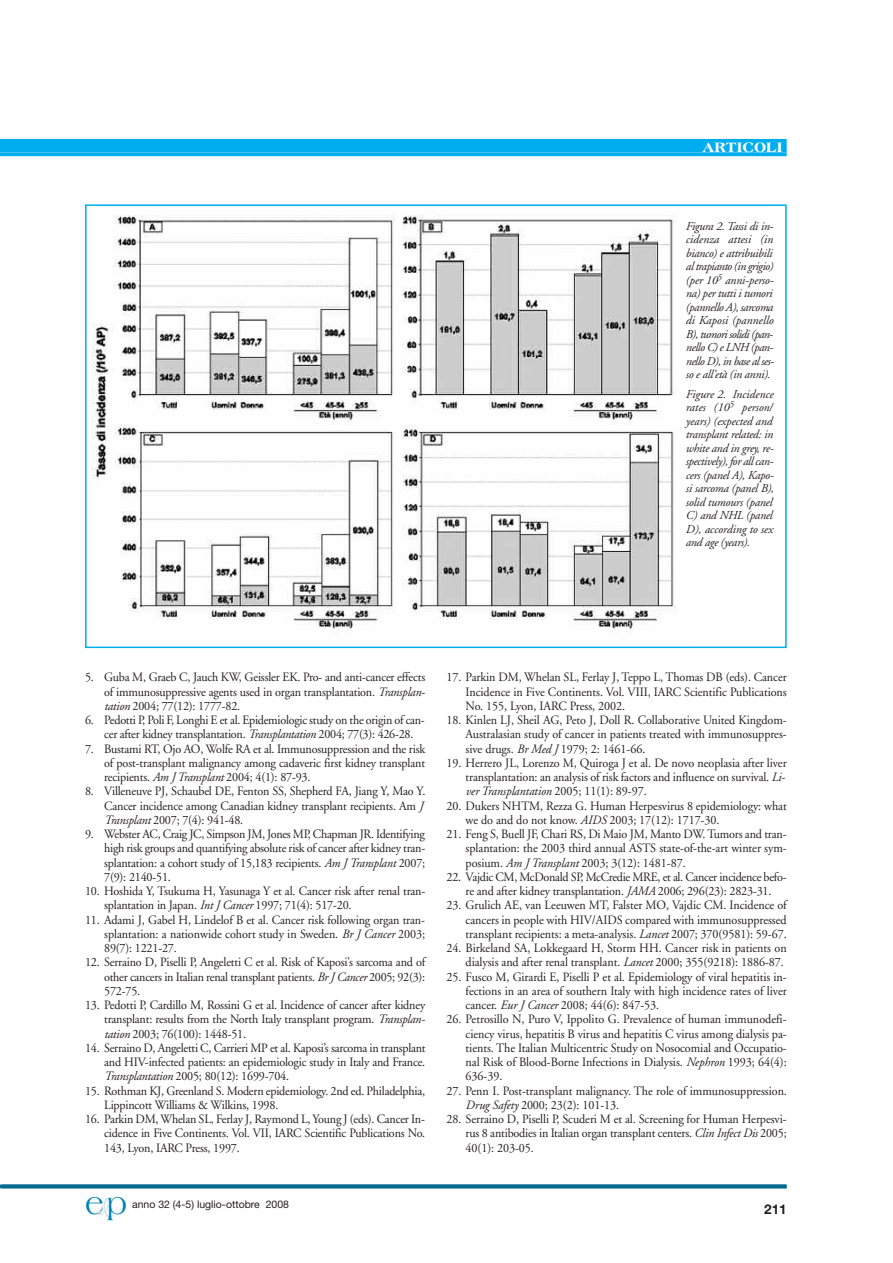
<style>
.page{position:relative;width:893px;height:1263px;background:#fff}
.page>*{position:absolute;margin:0;border:0;box-sizing:border-box;transform-origin:0 0}
.t1{font:31.95px "Americana";color:#0083b6;scale:.93 1}
.t2{font:800 14.7px "Americana";color:#fff}
.t3{font:700 13.5px "Helvetica Neue";color:#231f20}
.t4{font:12.75px/14.2px "Adobe Garamond";letter-spacing:-.015em;color:#231f20;text-align:justify;scale:.95 1}
.t5{font:italic 12px/13.5px "Adobe Garamond";letter-spacing:-.025em;color:#231f20}
.t6{font:10.5px "Helvetica Neue";color:#231f20}
.s1{font-style:italic}
.s2{font-family:"Demian LT";font-size:22.5px;color:#c4d7e1}
</style>
<div class="page">
<div style="left:0;top:139px;width:787px;height:13px;background:#00aeef"></div>
<svg style="left:0;top:152px;width:787px;height:4px;background:#0fb2ef"></svg>
<img style="left:92px;top:215px;width:585px;height:419px">
<div style="left:85px;top:204px;width:702px;height:444px;border:2px solid #00aeef"></div>
<svg style="left:0;top:1184px;width:786px;height:4px;background:#15759a"></svg>
<p class="t2" style="left:702px;top:142px;width:81px">ARTICOLI</p>
<p class="t5" style="left:685px;top:220px;width:90px">Figura 2. Tassi di in&shy;cidenza attesi (in bianco) e attribuibili al trapianto (in grigio) (per 10<sup>5</sup> anni-perso&shy;na) per tutti i tumori (pannello A), sarcoma di Kaposi (pannello<br>B), tumori solidi (pan&shy;nello C) e LNH (pan&shy;nello D), in base al ses&shy;so e all’età (in anni).</p>
<p class="t5" style="left:685px;top:388px;width:90px">Figure 2. Incidence rates (10<sup>5</sup> person/ years) (expected and transplant related: in white and in grey, re&shy;spectively), for all can&shy;cers (panel A), Kapo&shy;si sarcoma (panel B), solid tumours (panel<br>C) and NHL (panel<br>D), according to sex and age (years).</p>
<p class="t4" style="left:104px;top:671px;width:339px;text-indent:-19px">5. Guba M, Graeb C, Jauch KW, Geissler EK. Pro- and anti-cancer effects of immunosuppressive agents used in organ transplantation. <span class="s1">Transplan&shy;tation</span> 2004; 77(12): 1777-82.</p>
<p class="t4" style="left:104px;top:714px;width:339px;text-indent:-19px">6. Pedotti P, Poli F, Longhi E et al. Epidemiologic study on the origin of can&shy;cer after kidney transplantation. <span class="s1">Transplantation</span> 2004; 77(3): 426-28.</p>
<p class="t4" style="left:104px;top:742px;width:339px;text-indent:-19px">7. Bustami RT, Ojo AO, Wolfe RA et al. Immunosuppression and the risk of post-transplant malignancy among cadaveric first kidney transplant recipients. <span class="s1">Am J Transplant</span> 2004; 4(1): 87-93.</p>
<p class="t4" style="left:104px;top:785px;width:340px;text-align:left;text-indent:-19px">8. Villeneuve PJ, Schaubel DE, Fenton SS, Shepherd FA, Jiang Y, Mao Y.<br>Cancer incidence among Canadian kidney transplant recipients. Am <span class="s1">J<br>Transplant</span> 2007; 7(4): 941-48.</p>
<p class="t4" style="left:104px;top:828px;width:339px;text-indent:-19px">9. Webster AC, Craig JC, Simpson JM, Jones MP, Chapman JR. Identifying high risk groups and quantifying absolute risk of cancer after kidney tran&shy;splantation: a cohort study of 15,183 recipients. <span class="s1">Am J Transplant</span> 2007; 7(9): 2140-51.</p>
<p class="t4" style="left:104px;top:885px;width:340px;text-indent:-19px">10. Hoshida Y, Tsukuma H, Yasunaga Y et al. Cancer risk after renal tran&shy;splantation in Japan. <span class="s1">Int J Cancer</span> 1997; 71(4): 517-20.</p>
<p class="t4" style="left:104px;top:913px;width:339px;text-indent:-19px">11. Adami J, Gabel H, Lindelof B et al. Cancer risk following organ tran&shy;splantation: a nationwide cohort study in Sweden. <span class="s1">Br J Cancer</span> 2003; 89(7): 1221-27.</p>
<p class="t4" style="left:104px;top:956px;width:340px;text-indent:-19px">12. Serraino D, Piselli P, Angeletti C et al. Risk of Kaposi’s sarcoma and of other cancers in Italian renal transplant patients. <span class="s1">Br J Cancer</span> 2005; 92(3):<br>572-75.</p>
<p class="t4" style="left:104px;top:999px;width:340px;text-indent:-19px">13. Pedotti P, Cardillo M, Rossini G et al. Incidence of cancer after kidney transplant: results from the North Italy transplant program. <span class="s1">Transplan&shy;tation</span> 2003; 76(100): 1448-51.</p>
<p class="t4" style="left:104px;top:1042px;width:340px;text-indent:-19px">14. Serraino D, Angeletti C, Carrieri MP et al. Kaposi’s sarcoma in transplant and HIV-infected patients: an epidemiologic study in Italy and France.<br><span class="s1">Transplantation</span> 2005; 80(12): 1699-704.</p>
<p class="t4" style="left:104px;top:1084px;width:339px;text-indent:-19px">15. Rothman KJ, Greenland S. Modern epidemiology. 2nd ed. Philadelphia,<br>Lippincott Williams &amp; Wilkins, 1998.</p>
<p class="t4" style="left:104px;top:1113px;width:339px;text-indent:-19px">16. Parkin DM, Whelan SL, Ferlay J, Raymond L, Young J (eds). Cancer In&shy;cidence in Five Continents. Vol. VII, IARC Scientific Publications No.<br>143, Lyon, IARC Press, 1997.</p>
<p class="t4" style="left:466px;top:671px;width:340px;text-indent:-19px">17. Parkin DM, Whelan SL, Ferlay J, Teppo L, Thomas DB (eds). Cancer Incidence in Five Continents. Vol. VIII, IARC Scientific Publications No. 155, Lyon, IARC Press, 2002.</p>
<p class="t4" style="left:466px;top:714px;width:340px;text-indent:-19px">18. Kinlen LJ, Sheil AG, Peto J, Doll R. Collaborative United Kingdom-Australasian study of cancer in patients treated with immunosuppres&shy;sive drugs. <span class="s1">Br Med J</span> 1979; 2: 1461-66.</p>
<p class="t4" style="left:466px;top:757px;width:339px;text-indent:-19px">19. Herrero JL, Lorenzo M, Quiroga J et al. De novo neoplasia after liver transplantation: an analysis of risk factors and influence on survival. <span class="s1">Li&shy;ver Transplantation</span> 2005; 11(1): 89-97.</p>
<p class="t4" style="left:466px;top:799px;width:340px;text-indent:-19px">20. Dukers NHTM, Rezza G. Human Herpesvirus 8 epidemiology: what we do and do not know. <span class="s1">AIDS</span> 2003; 17(12): 1717-30.</p>
<p class="t4" style="left:466px;top:828px;width:339px;text-indent:-19px">21. Feng S, Buell JF, Chari RS, Di Maio JM, Manto DW. Tumors and tran&shy;splantation: the 2003 third annual ASTS state-of-the-art winter sym&shy;posium. <span class="s1">Am J Transplant</span> 2003; 3(12): 1481-87.</p>
<p class="t4" style="left:446px;top:871px;width:359px;text-align:center">22. Vajdic CM, McDonald SP, McCredie MRE, et al. Cancer incidence befo&shy;re and after kidney transplantation. <span class="s1">JAMA</span> 2006; 296(23): 2823-31.</p>
<p class="t4" style="left:466px;top:899px;width:340px;text-indent:-19px">23. Grulich AE, van Leeuwen MT, Falster MO, Vajdic CM. Incidence of cancers in people with HIV/AIDS compared with immunosuppressed transplant recipients: a meta-analysis. <span class="s1">Lancet</span> 2007; 370(9581): 59-67.</p>
<p class="t4" style="left:446px;top:942px;width:360px;text-align:right">24. Birkeland SA, Lokkegaard H, Storm HH. Cancer risk in patients on dialysis and after renal transplant. <span class="s1">Lancet</span> 2000; 355(9218): 1886-87.</p>
<p class="t4" style="left:466px;top:970px;width:340px;text-indent:-19px">25. Fusco M, Girardi E, Piselli P et al. Epidemiology of viral hepatitis in&shy;fections in an area of southern Italy with high incidence rates of liver cancer. <span class="s1">Eur J Cancer</span> 2008; 44(6): 847-53.</p>
<p class="t4" style="left:466px;top:1013px;width:339px;text-indent:-19px">26. Petrosillo N, Puro V, Ippolito G. Prevalence of human immunodefi&shy;ciency virus, hepatitis B virus and hepatitis C virus among dialysis pa&shy;tients. The Italian Multicentric Study on Nosocomial and Occupatio&shy;nal Risk of Blood-Borne Infections in Dialysis. <span class="s1">Nephron</span> 1993; 64(4):<br>636-39.</p>
<p class="t4" style="left:466px;top:1084px;width:340px;text-indent:-19px">27. Penn I. Post-transplant malignancy. The role of immunosuppression.<br><span class="s1">Drug Safety</span> 2000; 23(2): 101-13.</p>
<p class="t4" style="left:466px;top:1113px;width:339px;text-indent:-19px">28. Serraino D, Piselli P, Scuderi M et al. Screening for Human Herpesvi&shy;rus 8 antibodies in Italian organ transplant centers. <span class="s1">Clin Infect Dis</span> 2005; 40(1): 203-05.</p>
<h1 class="t1" style="left:85px;top:1191px;width:47px">e<span class="s2">&amp;</span>p</h1>
<p class="t6" style="left:132px;top:1200px;width:158px">anno 32 (4-5) luglio-ottobre 2008</p>
<p class="t3" style="left:764px;top:1204px;width:24px">211</p>
</div>
